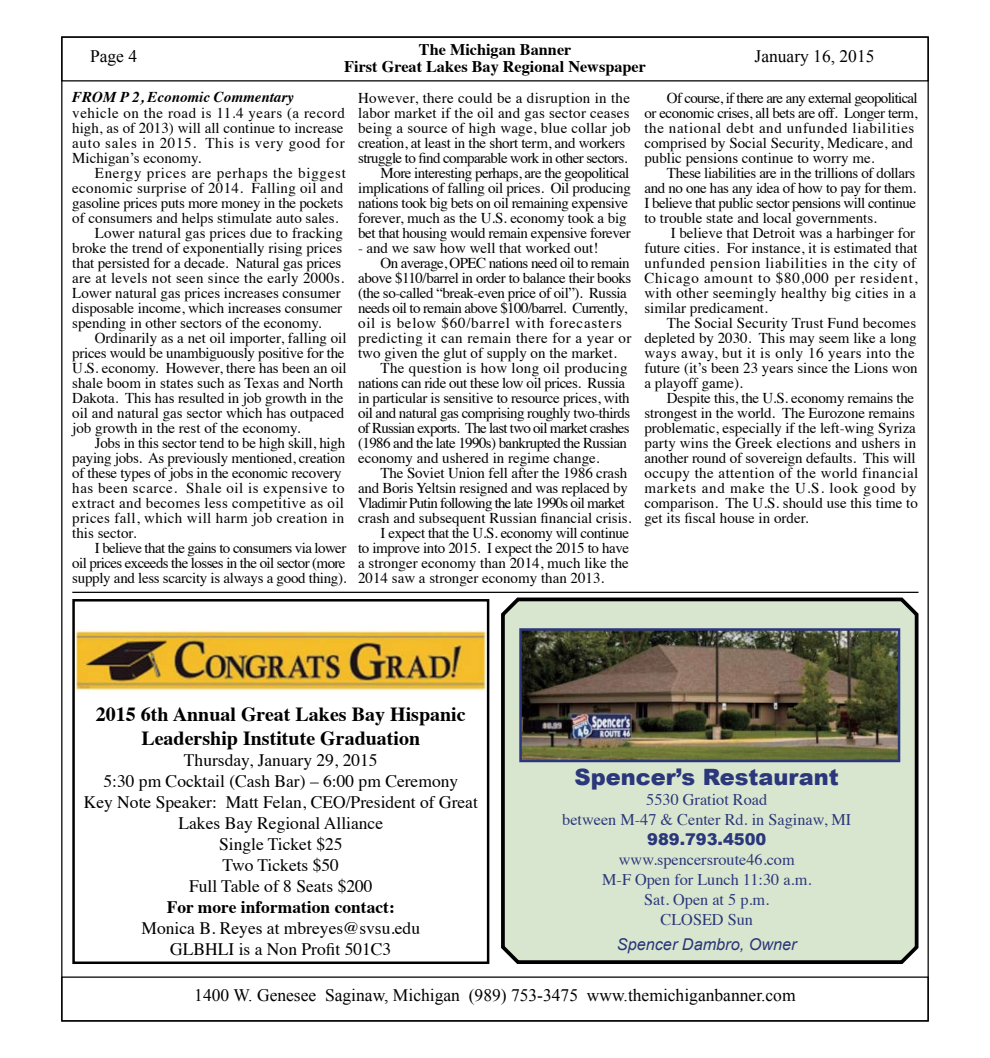
<style>
.page{position:relative;width:990px;height:1058px;background:#fff}
.page>*{position:absolute;margin:0;border:0;box-sizing:border-box;transform-origin:0 0}
.t1{font:900 22.5px "Arial";color:#2a377a}
.t2{font:700 20px/24px "Times";color:#000;text-align:center}
.t3{font:17.5px/21px "Times";color:#000;text-align:center}
.t4{font:17.5px "Times New Roman";color:#000}
.t5{font:700 17.5px "Times";color:#000}
.t6{font:16.25px/20px "Times";color:#2a377a;text-align:center}
.t7{font:700 16.25px/16.2px "Times";color:#000;text-align:center}
.t8{font:italic 16.25px "Arial";color:#2a377a}
.t9{font:900 16.25px "Arial";color:#2a377a}
.t10{font:15px/15px "Times";color:#000}
.t11{font:15px "Times";letter-spacing:-.02em;color:#000}
.t12{font:15px/15px "Times";letter-spacing:.02em;color:#000}
.t13{font:15px "Times";letter-spacing:-.04em;color:#000}
.t14{font:15px "Times";letter-spacing:-.03em;color:#000}
.t15{font:15px "Times";letter-spacing:-.05em;color:#000}
.t16{font:15px "Times";letter-spacing:-.035em;color:#000}
.t17{font:15px "Times";letter-spacing:.05em;color:#000}
.t18{font:15px "Times";letter-spacing:-.025em;color:#000}
.t19{font:15px "Times";letter-spacing:.025em;color:#000}
.t20{font:15px "Times";letter-spacing:.03em;color:#000}
.t21{font:15px "Times";letter-spacing:.035em;color:#000}
.t22{font:italic 700 15px "Times";color:#000}
</style>
<div class="page">
<div style="left:61px;top:36px;width:868px;height:45px;border:1px solid #000"></div>
<hr style="left:72px;top:591px;width:847px;height:2px;background:#000">
<svg style="left:501px;top:597px;width:418px;height:367px;background:#cdd9c3"></svg>
<img style="left:522px;top:631px;width:375px;height:128px">
<div style="left:519px;top:628px;width:381px;height:134px;border:2px solid #2a377a"></div>
<img style="left:75px;top:629px;width:411px;height:62px">
<div style="left:72px;top:599px;width:417px;height:365px;border:2px solid #000"></div>
<p class="t7" style="left:344px;top:40px;width:303px">The Michigan Banner<br>First Great Lakes Bay Regional Newspaper</p>
<p class="t4" style="left:755px;top:44px;width:122px">January 16, 2015</p>
<p class="t10" style="left:72px;top:104px;width:274px;text-align:justify">vehicle on the road is 11.4 years (a record high, as of 2013) will all continue to increase auto sales in 2015. This is very good for Michigan’s economy.</p>
<p class="t17" style="left:95px;top:159px;width:253px">Energy prices are perhaps the biggest</p>
<p class="t12" style="left:72px;top:179px;width:272px">economic surprise of 2014. Falling oil and</p>
<p class="t11" style="left:72px;top:189px;width:273px">gasoline prices puts more money in the pockets</p>
<p class="t10" style="left:72px;top:209px;width:268px">of consumers and helps stimulate auto sales.</p>
<p class="t10" style="left:95px;top:224px;width:250px">Lower natural gas prices due to fracking</p>
<p class="t10" style="left:72px;top:239px;width:271px">broke the trend of exponentially rising prices</p>
<p class="t10" style="left:72px;top:254px;width:271px">that persisted for a decade. Natural gas prices</p>
<p class="t12" style="left:72px;top:269px;width:273px">are at levels not seen since the early 2000s.</p>
<p class="t10" style="left:72px;top:284px;width:270px">Lower natural gas prices increases consumer</p>
<p class="t10" style="left:72px;top:299px;width:271px">disposable income, which increases consumer</p>
<p class="t10" style="left:72px;top:314px;width:251px">spending in other sectors of the economy.</p>
<p class="t10" style="left:95px;top:329px;width:253px">Ordinarily as a net oil importer, falling oil</p>
<p class="t11" style="left:72px;top:339px;width:274px">prices would be unambiguously positive for the</p>
<p class="t10" style="left:72px;top:359px;width:276px">U.S. economy. However, there has been an oil</p>
<p class="t10" style="left:72px;top:374px;width:273px">shale boom in states such as Texas and North</p>
<p class="t10" style="left:72px;top:389px;width:273px">Dakota. This has resulted in job growth in the</p>
<p class="t10" style="left:72px;top:404px;width:274px">oil and natural gas sector which has outpaced</p>
<p class="t10" style="left:72px;top:419px;width:230px">job growth in the rest of the economy.</p>
<p class="t11" style="left:95px;top:429px;width:252px">Jobs in this sector tend to be high skill, high</p>
<p class="t11" style="left:72px;top:444px;width:274px">paying jobs. As previously mentioned, creation</p>
<p class="t11" style="left:72px;top:459px;width:271px">of these types of jobs in the economic recovery</p>
<p class="t21" style="left:72px;top:474px;width:274px">has been scarce. Shale oil is expensive to</p>
<p class="t12" style="left:72px;top:494px;width:273px">extract and becomes less competitive as oil</p>
<p class="t19" style="left:72px;top:504px;width:273px">prices fall, which will harm job creation in</p>
<p class="t10" style="left:72px;top:524px;width:66px">this sector.</p>
<p class="t13" style="left:95px;top:534px;width:253px">I believe that the gains to consumers via lower</p>
<p class="t13" style="left:72px;top:549px;width:275px">oil prices exceeds the losses in the oil sector (more</p>
<p class="t11" style="left:72px;top:564px;width:276px">supply and less scarcity is always a good thing).</p>
<p class="t4" style="left:90px;top:44px;width:49px">Page 4</p>
<p class="t22" style="left:72px;top:82px;width:223px">FROM P 2, Economic Commentary</p>
<p class="t12" style="left:358px;top:89px;width:273px">However, there could be a disruption in the</p>
<p class="t10" style="left:358px;top:104px;width:273px">labor market if the oil and gas sector ceases</p>
<p class="t10" style="left:358px;top:119px;width:274px">being a source of high wage, blue collar job</p>
<p class="t11" style="left:358px;top:129px;width:269px">creation, at least in the short term, and workers</p>
<p class="t13" style="left:358px;top:144px;width:271px">struggle to find comparable work in other sectors.</p>
<p class="t16" style="left:381px;top:159px;width:250px">More interesting perhaps, are the geopolitical</p>
<p class="t11" style="left:358px;top:174px;width:274px">implications of falling oil prices. Oil producing</p>
<p class="t14" style="left:358px;top:189px;width:272px">nations took big bets on oil remaining expensive</p>
<p class="t10" style="left:358px;top:209px;width:270px">forever, much as the U.S. economy took a big</p>
<p class="t14" style="left:358px;top:219px;width:274px">bet that housing would remain expensive forever</p>
<p class="t10" style="left:358px;top:239px;width:242px">- and we saw how well that worked out!</p>
<p class="t13" style="left:381px;top:249px;width:250px">On average, OPEC nations need oil to remain</p>
<p class="t14" style="left:358px;top:264px;width:275px">above $110/barrel in order to balance their books</p>
<p class="t14" style="left:358px;top:279px;width:270px">(the so-called “break-even price of oil”). Russia</p>
<p class="t13" style="left:358px;top:294px;width:271px">needs oil to remain above $100/barrel. Currently,</p>
<p class="t17" style="left:358px;top:309px;width:265px">oil is below $60/barrel with forecasters</p>
<p class="t20" style="left:358px;top:324px;width:275px">predicting it can remain there for a year or</p>
<p class="t10" style="left:358px;top:344px;width:260px">two given the glut of supply on the market.</p>
<p class="t12" style="left:381px;top:359px;width:248px">The question is how long oil producing</p>
<p class="t14" style="left:358px;top:369px;width:269px">nations can ride out these low oil prices. Russia</p>
<p class="t11" style="left:358px;top:384px;width:273px">in particular is sensitive to resource prices, with</p>
<p class="t16" style="left:358px;top:399px;width:274px">oil and natural gas comprising roughly two-thirds</p>
<p class="t15" style="left:358px;top:414px;width:273px">of Russian exports. The last two oil market crashes</p>
<p class="t13" style="left:358px;top:429px;width:270px">(1986 and the late 1990s) bankrupted the Russian</p>
<p class="t10" style="left:358px;top:449px;width:243px">economy and ushered in regime change.</p>
<p class="t10" style="left:381px;top:464px;width:248px">The Soviet Union fell after the 1986 crash</p>
<p class="t11" style="left:358px;top:474px;width:271px">and Boris Yeltsin resigned and was replaced by</p>
<p class="t15" style="left:358px;top:489px;width:268px">Vladimir Putin following the late 1990s oil market</p>
<p class="t10" style="left:358px;top:509px;width:275px">crash and subsequent Russian financial crisis.</p>
<p class="t14" style="left:381px;top:519px;width:250px">I expect that the U.S. economy will continue</p>
<p class="t18" style="left:358px;top:534px;width:273px">to improve into 2015. I expect the 2015 to have</p>
<p class="t10" style="left:358px;top:554px;width:272px">a stronger economy than 2014, much like the</p>
<p class="t10" style="left:358px;top:569px;width:248px">2014 saw a stronger economy than 2013.</p>
<p class="t10" style="left:644px;top:89px;width:275px;text-indent:22px">Of course, if there are any external geopolitical or economic crises, all bets are off. Longer term, the national debt and unfunded liabilities comprised by Social Security, Medicare, and public pensions continue to worry me.</p>
<p class="t10" style="left:644px;top:164px;width:273px;text-align:justify;text-indent:22px">These liabilities are in the trillions of dollars and no one has any idea of how to pay for them.<br>I believe that public sector pensions will continue to trouble state and local governments.</p>
<p class="t12" style="left:644px;top:224px;width:275px;text-indent:26px">I believe that Detroit was a harbinger for future cities. For instance, it is estimated that unfunded pension liabilities in the city of Chicago amount to $80,000 per resident, with other seemingly healthy big cities in a similar predicament.</p>
<p class="t10" style="left:644px;top:314px;width:275px;text-indent:22px">The Social Security Trust Fund becomes depleted by 2030. This may seem like a long ways away, but it is only 16 years into the future (it’s been 23 years since the Lions won a playoff game).</p>
<p class="t10" style="left:644px;top:389px;width:275px;text-indent:22px">Despite this, the U.S. economy remains the strongest in the world. The Eurozone remains problematic, especially if the left-wing Syriza party wins the Greek elections and ushers in another round of sovereign defaults. This will occupy the attention of the world financial markets and make the U.S. look good by comparison. The U.S. should use this time to get its fiscal house in order.</p>
<h2 class="t2" style="left:96px;top:700px;width:371px">2015 6th Annual Great Lakes Bay Hispanic<br>Leadership Institute Graduation</h2>
<p class="t3" style="left:84px;top:748px;width:396px">Thursday, January 29, 2015<br>5:30 pm Cocktail (Cash Bar) – 6:00 pm Ceremony<br>Key Note Speaker: Matt Felan, CEO/President of Great<br>Lakes Bay Regional Alliance<br>Single Ticket $25<br>Two Tickets $50<br>Full Table of 8 Seats $200</p>
<p class="t5" style="left:167px;top:890px;width:230px">For more information contact:</p>
<p class="t3" style="left:142px;top:916px;width:280px">Monica B. Reyes at mbreyes@svsu.edu<br>GLBHLI is a Non Profit 501C3</p>
<h1 class="t1" style="left:575px;top:760px;width:266px">Spencer’s Restaurant</h1>
<p class="t6" style="left:562px;top:788px;width:291px">5530 Gratiot Road<br>between M-47 &amp; Center Rd. in Saginaw, MI</p>
<p class="t9" style="left:647px;top:827px;width:121px">989.793.4500</p>
<p class="t6" style="left:602px;top:848px;width:211px">www.spencersroute46.com<br>M-F Open for Lunch 11:30 a.m.<br>Sat. Open at 5 p.m.<br>CLOSED Sun</p>
<p class="t8" style="left:617px;top:933px;width:181px">Spencer Dambro, Owner</p>
<p class="t4" style="left:194px;top:983px;width:603px">1400 W. Genesee Saginaw, Michigan (989) 753-3475 www.themichiganbanner.com</p>
</div>
